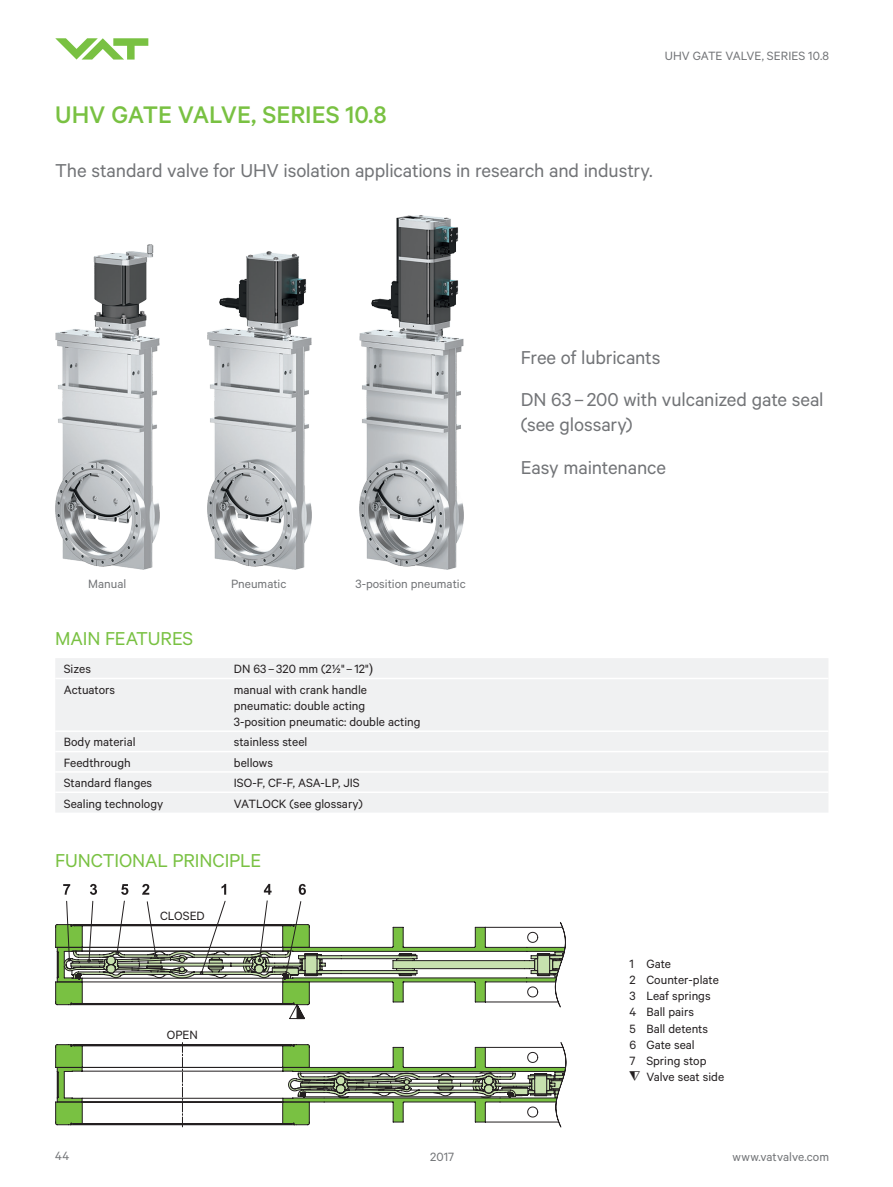
<style>
.page{position:relative;width:893px;height:1187px;background:#fff}
.page>*{position:absolute;margin:0;border:0;box-sizing:border-box;transform-origin:0 0}
.t1{font:500 27px "Calibre";color:#79c142}
.t2{font:21px/42.2px "Calibre";letter-spacing:-.01em;color:#727477}
.t3{font:21px "Calibre";letter-spacing:-.01em;color:#79c142}
.t4{font:13.5px/16.2px "Calibre";color:#231f20}
.t5{font:13.5px "Calibre";color:#727477}
.s1{font-family:"Arial"}
</style>
<div class="page">
<svg style="left:55px;top:38px;width:93px;height:22px"></svg>
<svg style="left:63px;top:884px;width:7px;height:10px"></svg>
<svg style="left:90px;top:883px;width:7px;height:11px"></svg>
<svg style="left:121px;top:884px;width:7px;height:10px"></svg>
<svg style="left:142px;top:883px;width:7px;height:11px"></svg>
<svg style="left:221px;top:883px;width:5px;height:11px"></svg>
<svg style="left:264px;top:883px;width:8px;height:11px"></svg>
<svg style="left:299px;top:883px;width:7px;height:11px"></svg>
<svg style="left:55px;top:922px;width:511px;height:84px"></svg>
<svg style="left:71px;top:951px;width:495px;height:176px"></svg>
<svg style="left:56px;top:1042px;width:507px;height:84px"></svg>
<svg style="left:55px;top:1044px;width:511px;height:81px"></svg>
<img style="left:55px;top:244px;width:104px;height:325px">
<img style="left:207px;top:252px;width:104px;height:317px">
<img style="left:359px;top:216px;width:104px;height:353px">
<div style="left:55px;top:658px;width:773px;height:154px;background:#f0f1f2"></div>
<hr style="left:55px;top:677px;width:773px;height:2px;background:#fff">
<hr style="left:55px;top:730px;width:773px;height:2px;background:#fff">
<hr style="left:55px;top:750px;width:773px;height:2px;background:#fff">
<hr style="left:55px;top:771px;width:773px;height:1px;background:#fff">
<hr style="left:55px;top:791px;width:773px;height:2px;background:#fff">
<p class="t5" style="left:665px;top:47px;width:166px">UHV GATE VALVE, SERIES 10.8</p>
<h1 class="t1" style="left:55px;top:99px;width:333px">UHV GATE VALVE, SERIES 10.8</h1>
<h2 class="t2" style="left:55px;top:149px;width:599px">The standard valve for UHV isolation applications in research and industry.</h2>
<p class="t5" style="left:88px;top:576px;width:40px">Manual</p>
<p class="t5" style="left:231px;top:576px;width:57px">Pneumatic</p>
<p class="t5" style="left:355px;top:576px;width:112px">3-position pneumatic</p>
<h2 class="t3" style="left:55px;top:626px;width:139px">MAIN FEATURES</h2>
<p class="t4" style="left:64px;top:660px;width:29px">Sizes</p>
<p class="t4" style="left:234px;top:660px;width:141px">DN 63 – 320 mm (2½" – 12"<span class="s1">)</span></p>
<p class="t4" style="left:64px;top:681px;width:53px">Actuators</p>
<p class="t4" style="left:234px;top:681px;width:188px">manual with crank handle pneumatic: double acting<br>3-position pneumatic: double acting</p>
<p class="t4" style="left:64px;top:733px;width:73px">Body material</p>
<p class="t4" style="left:234px;top:733px;width:75px">stainless steel</p>
<p class="t4" style="left:64px;top:754px;width:68px">Feedthrough</p>
<p class="t4" style="left:234px;top:754px;width:41px">bellows</p>
<p class="t4" style="left:64px;top:774px;width:90px">Standard flanges</p>
<p class="t4" style="left:234px;top:774px;width:127px">ISO-F, CF-F, ASA-LP, JIS</p>
<p class="t4" style="left:64px;top:794px;width:101px">Sealing technology</p>
<p class="t4" style="left:234px;top:794px;width:130px">VATLOCK (see glossary)</p>
<h2 class="t3" style="left:55px;top:848px;width:207px">FUNCTIONAL PRINCIPLE</h2>
<p class="t4" style="left:160px;top:907px;width:46px">CLOSED</p>
<p class="t4" style="left:167px;top:1026px;width:33px">OPEN</p>
<h2 class="t2" style="left:521px;top:335px;width:304px">Free of lubricants<br>DN 63 – 200 with vulcanized gate seal</h2>
<h2 class="t2" style="left:521px;top:403px;width:147px">(see glossary)<br>Easy maintenance</h2>
<p class="t4" style="left:629px;top:954px;width:43px">1 Gate</p>
<p class="t4" style="left:629px;top:971px;width:91px">2 Counter-plate</p>
<p class="t4" style="left:629px;top:987px;width:83px">3 Leaf springs</p>
<p class="t4" style="left:629px;top:1003px;width:66px">4 Ball pairs</p>
<p class="t4" style="left:629px;top:1019px;width:80px">5 Ball detents</p>
<p class="t4" style="left:629px;top:1035px;width:67px">6 Gate seal</p>
<p class="t4" style="left:629px;top:1052px;width:79px">7 Spring stop</p>
<p class="t4" style="left:646px;top:1068px;width:79px">Valve seat side</p>
<p class="t5" style="left:55px;top:1148px;width:16px">44</p>
<p class="t5" style="left:430px;top:1149px;width:25px">2017</p>
<p class="t5" style="left:733px;top:1149px;width:98px">www.vatvalve.com</p>
</div>
